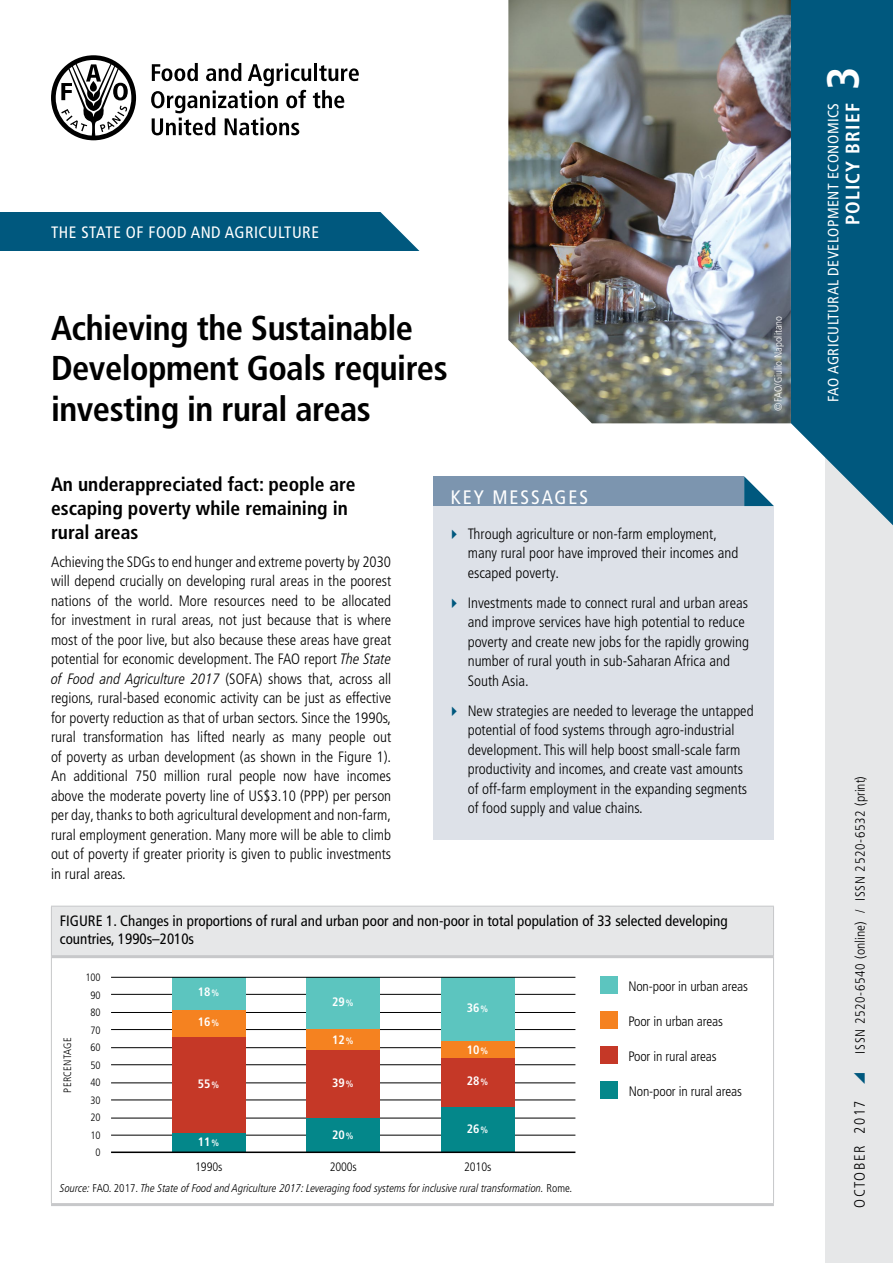
<style>
.page{position:relative;width:893px;height:1263px;background:#fff}
.page>*{position:absolute;margin:0;border:0;box-sizing:border-box;transform-origin:0 0}
.t1{font:700 condensed 45px "Frutiger LT Pro";color:#fff}
.t2{font:700 condensed 34.5px/40.5px "Frutiger LT Pro";letter-spacing:-.015em;color:#000}
.t3{font:700 condensed 19.5px/24px "Frutiger LT Pro";color:#000}
.t4{font:700 condensed 19.5px "Frutiger LT Pro";letter-spacing:.06em;color:#fff}
.t5{font:condensed 19.5px "Frutiger LT Pro";letter-spacing:.1em;color:#fff}
.t6{font:condensed 16.5px "Frutiger LT Pro";letter-spacing:.03em;color:#fff}
.t7{font:300 condensed 15px/19.5px "Frutiger LT Pro";color:#000}
.t8{font:condensed 15px/18px "Frutiger LT Pro";color:#000}
.t9{font:condensed 15px "Frutiger LT Pro";letter-spacing:.03em;color:#fff}
.t10{font:300 condensed 15px "Frutiger LT Pro";letter-spacing:.1em;color:#000}
.t11{font:300 condensed 13.65px "Frutiger LT Pro";letter-spacing:-.01em;color:#000}
.t12{font:300 condensed 13.5px "Frutiger LT Pro";letter-spacing:.05em;color:#000}
.t13{font:700 condensed 12.15px "Frutiger LT Pro";color:#fff}
.t14{font:300 condensed 12.15px "Frutiger LT Pro";letter-spacing:-.01em;color:#000}
.t15{font:italic 300 condensed 11.25px "Frutiger LT Pro";color:#000}
.t16{font:300 condensed 10.65px "Frutiger LT Pro";letter-spacing:-.01em;color:#000}
.t17{font:300 condensed 10.65px "Frutiger LT Pro";letter-spacing:.025em;color:#000}
.t18{font:300 condensed 10.5px "Frutiger LT Pro";color:#fff}
.s1{font-style:italic}
.s2{font-size:9.15px}
.s3{font-style:normal}
</style>
<div class="page">
<div style="left:825px;top:355px;width:68px;height:908px;background:#e6e7e8"></div>
<svg style="left:791px;top:0;width:102px;height:526px;fill:#00587e"></svg>
<svg style="left:51px;top:55px;width:85px;height:85px"></svg>
<svg style="left:151px;top:63px;width:208px;height:72px"></svg>
<div style="left:0;top:213px;width:476px;height:38px;background:#00587e"></div>
<svg style="left:343px;top:212px;width:133px;height:39px"></svg>
<img style="left:508px;top:0;width:283px;height:423px">
<div style="left:434px;top:476px;width:340px;height:364px;background:#dde1e8"></div>
<div style="left:434px;top:476px;width:310px;height:30px;background:#7c95af"></div>
<svg style="left:744px;top:476px;width:30px;height:30px"></svg>
<div style="left:51px;top:906px;width:722px;height:51px;background:#e6e7e8"></div>
<hr style="left:52px;top:955px;width:721px;height:3px;background:#c7c8ca">
<hr style="left:51px;top:1203px;width:723px;height:3px;background:#c7c8ca">
<hr style="left:51px;top:906px;width:723px;height:1px;background:#c7c8ca">
<hr style="left:51px;top:906px;width:1px;height:51px;background:#c7c8ca">
<hr style="left:773px;top:906px;width:1px;height:51px;background:#c7c8ca">
<hr style="left:51px;top:957px;width:1px;height:246px;background:#c7c8ca">
<hr style="left:773px;top:957px;width:1px;height:246px;background:#c7c8ca">
<hr style="left:111px;top:994px;width:464px;height:1px;background:#000">
<hr style="left:111px;top:1012px;width:464px;height:1px;background:#000">
<hr style="left:111px;top:1029px;width:464px;height:1px;background:#000">
<hr style="left:111px;top:1047px;width:464px;height:1px;background:#000">
<hr style="left:111px;top:1064px;width:464px;height:1px;background:#000">
<hr style="left:111px;top:1082px;width:464px;height:1px;background:#000">
<hr style="left:111px;top:1100px;width:464px;height:1px;background:#000">
<hr style="left:111px;top:1118px;width:464px;height:1px;background:#000">
<hr style="left:111px;top:1135px;width:464px;height:1px;background:#000">
<div style="left:172px;top:1133px;width:74px;height:20px;background:#04878a"></div>
<div style="left:172px;top:1037px;width:74px;height:96px;background:#c53827"></div>
<div style="left:172px;top:1009px;width:74px;height:28px;background:#f58220"></div>
<div style="left:172px;top:977px;width:74px;height:32px;background:#5cc5bf"></div>
<div style="left:306px;top:1118px;width:74px;height:35px;background:#04878a"></div>
<div style="left:306px;top:1050px;width:74px;height:68px;background:#c53827"></div>
<div style="left:306px;top:1028px;width:74px;height:22px;background:#f58220"></div>
<div style="left:306px;top:977px;width:74px;height:52px;background:#5cc5bf"></div>
<div style="left:441px;top:1106px;width:73px;height:47px;background:#04878a"></div>
<div style="left:441px;top:1057px;width:73px;height:49px;background:#c53827"></div>
<div style="left:441px;top:1040px;width:73px;height:17px;background:#f58220"></div>
<div style="left:441px;top:977px;width:73px;height:64px;background:#5cc5bf"></div>
<hr style="left:111px;top:1151px;width:464px;height:2px;background:#000">
<hr style="left:111px;top:977px;width:464px;height:1px;background:#000">
<div style="left:600px;top:977px;width:18px;height:17px;background:#5cc5bf"></div>
<div style="left:600px;top:1012px;width:18px;height:17px;background:#f58220"></div>
<div style="left:600px;top:1047px;width:18px;height:17px;background:#c53827"></div>
<div style="left:601px;top:1082px;width:17px;height:17px;background:#04878a"></div>
<p class="t6" style="left:51px;top:223px;width:269px">THE STATE OF FOOD AND AGRICULTURE</p>
<h2 class="t2" style="left:51px;top:307px;width:398px">Achieving the Sustainable<br>Development Goals requires investing in rural areas</h2>
<h3 class="t3" style="left:51px;top:472px;width:306px">An underappreciated fact: people are escaping poverty while remaining in rural areas</h3>
<p class="t7" style="left:51px;top:552px;width:342px;text-align:justify">Achieving the SDGs to end hunger and extreme poverty by 2030 will depend crucially on developing rural areas in the poorest nations of the world. More resources need to be allocated for investment in rural areas, not just because that is where most of the poor live, but also because these areas have great potential for economic development. The FAO report <span class="s1">The State of Food and Agriculture 2017</span> (SOFA) shows that, across all regions, rural-based economic activity can be just as effective for poverty reduction as that of urban sectors. Since the 1990s, rural transformation has lifted nearly as many people out of poverty as urban development (as shown in the Figure 1).<br>An additional 750 million rural people now have incomes above the moderate poverty line of US$3.10 (PPP) per person per day, thanks to both agricultural development and non-farm, rural employment generation. Many more will be able to climb out of poverty if greater priority is given to public investments in rural areas.</p>
<p class="t8" style="left:60px;top:912px;width:669px">FIGURE 1. Changes in proportions of rural and urban poor and non-poor in total population of 33 selected developing countries, 1990s–2010s</p>
<h3 class="t5" style="left:451px;top:485px;width:139px">KEY MESSAGES</h3>
<p class="t7" style="left:468px;top:524px;width:272px">Through agriculture or non-farm employment, many rural poor have improved their incomes and escaped poverty.</p>
<p class="t7" style="left:468px;top:593px;width:283px">Investments made to connect rural and urban areas and improve services have high potential to reduce poverty and create new jobs for the rapidly growing number of rural youth in sub-Saharan Africa and South Asia.</p>
<p class="t7" style="left:468px;top:701px;width:287px">New strategies are needed to leverage the untapped potential of food systems through agro-industrial development. This will help boost small-scale farm productivity and incomes, and create vast amounts of off-farm employment in the expanding segments of food supply and value chains.</p>
<p class="t17" style="left:62px;top:1092px;width:57px;rotate:-90deg">PERCENTAGE</p>
<p class="t16" style="left:86px;top:971px;width:17px">100</p>
<p class="t16" style="left:91px;top:989px;width:12px">90</p>
<p class="t16" style="left:91px;top:1006px;width:12px">80</p>
<p class="t16" style="left:91px;top:1024px;width:12px">70</p>
<p class="t16" style="left:91px;top:1041px;width:12px">60</p>
<p class="t16" style="left:91px;top:1059px;width:12px">50</p>
<p class="t16" style="left:91px;top:1076px;width:12px">40</p>
<p class="t16" style="left:91px;top:1094px;width:12px">30</p>
<p class="t16" style="left:91px;top:1111px;width:12px">20</p>
<p class="t16" style="left:91px;top:1129px;width:12px">10</p>
<p class="t16" style="left:96px;top:1146px;width:7px">0</p>
<p class="t13" style="left:198px;top:985px;width:23px">18<span class="s2">%</span></p>
<p class="t13" style="left:198px;top:1014px;width:23px">16<span class="s2">%</span></p>
<p class="t13" style="left:198px;top:1076px;width:23px">55<span class="s2">%</span></p>
<p class="t13" style="left:198px;top:1134px;width:23px">11<span class="s2">%</span></p>
<p class="t14" style="left:195px;top:1159px;width:29px">1990s</p>
<p class="t13" style="left:332px;top:994px;width:23px">29<span class="s2">%</span></p>
<p class="t13" style="left:332px;top:1032px;width:23px">12<span class="s2">%</span></p>
<p class="t13" style="left:332px;top:1075px;width:23px">39<span class="s2">%</span></p>
<p class="t13" style="left:332px;top:1127px;width:23px">20<span class="s2">%</span></p>
<p class="t14" style="left:330px;top:1159px;width:29px">2000s</p>
<p class="t13" style="left:467px;top:1000px;width:23px">36<span class="s2">%</span></p>
<p class="t13" style="left:467px;top:1042px;width:23px">10<span class="s2">%</span></p>
<p class="t13" style="left:467px;top:1074px;width:23px">28<span class="s2">%</span></p>
<p class="t13" style="left:467px;top:1121px;width:23px">26<span class="s2">%</span></p>
<p class="t14" style="left:464px;top:1159px;width:29px">2010s</p>
<p class="t15" style="left:60px;top:1181px;width:514px">Source: <span class="s3">FAO. 2017.</span> The State of Food and Agriculture 2017: Leveraging food systems for inclusive rural transformation. <span class="s3">Rome.</span></p>
<p class="t11" style="left:628px;top:978px;width:121px">Non-poor in urban areas</p>
<p class="t11" style="left:628px;top:1013px;width:96px">Poor in urban areas</p>
<p class="t11" style="left:628px;top:1048px;width:90px">Poor in rural areas</p>
<p class="t11" style="left:629px;top:1083px;width:115px">Non-poor in rural areas</p>
<p class="t18" style="left:772px;top:411px;width:96px;rotate:-90deg">©FAO/Giulio Napolitano</p>
<h1 class="t1" style="left:816px;top:90px;width:25px;rotate:-90deg">3</h1>
<p class="t9" style="left:824px;top:402px;width:300px;rotate:-90deg">FAO AGRICULTURAL DEVELOPMENT ECONOMICS</p>
<h3 class="t4" style="left:841px;top:225px;width:124px;rotate:-90deg">POLICY BRIEF</h3>
<p class="t12" style="left:852px;top:1053px;width:279px;rotate:-90deg">ISSN 2520-6540 (online) / ISSN 2520-6532 (print)</p>
<p class="t10" style="left:851px;top:1208px;width:109px;rotate:-90deg">OCTOBER 2017</p>
</div>
